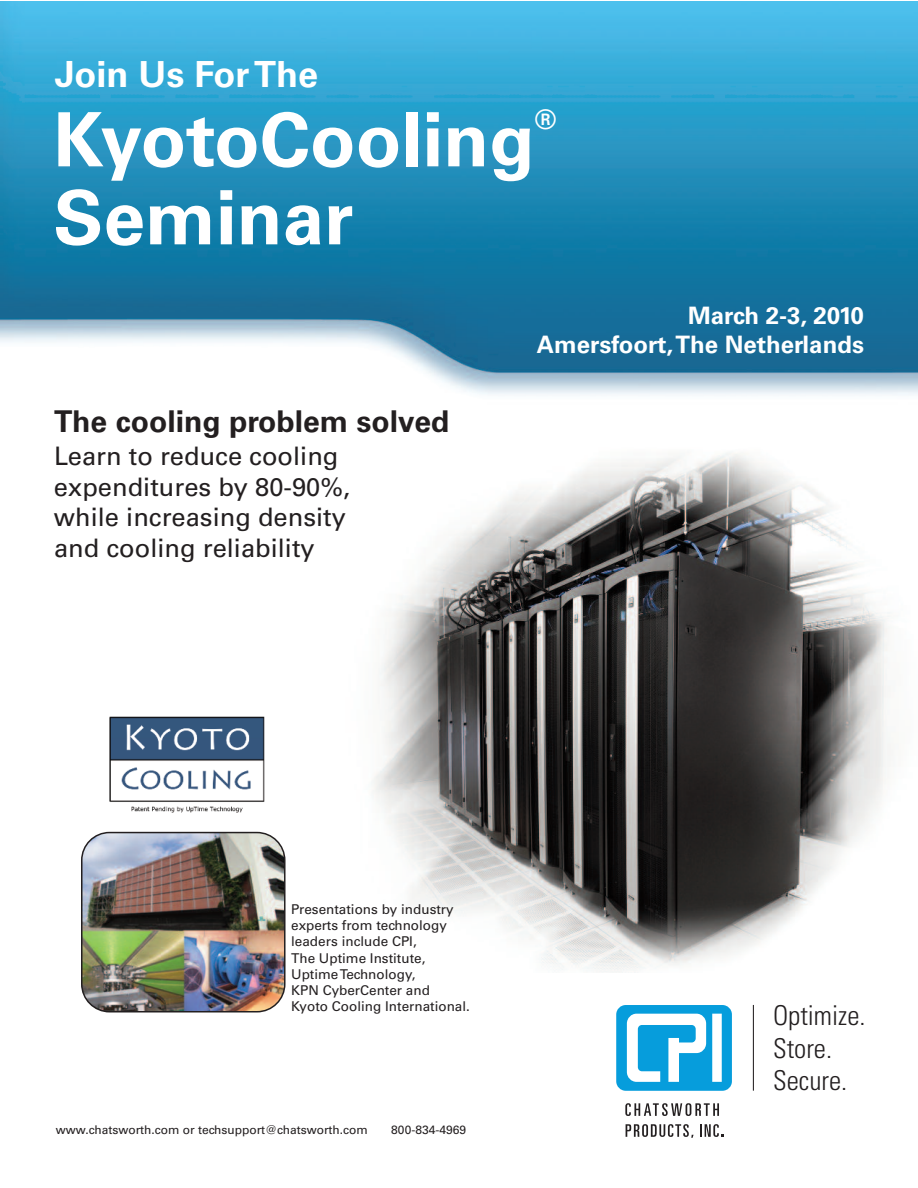
<style>
.page{position:relative;width:918px;height:1188px;background:#fff}
.page>*{position:absolute;margin:0;border:0;box-sizing:border-box;transform-origin:0 0}
.t1{font:700 75px "Univers LT Std";color:#fff}
.t2{font:700 36px "Univers LT Std";color:#fff}
.t3{font:700 30px "Univers LT Std";color:#231f20}
.t4{font:300 condensed 27.3px/32.7px "Univers LT Std";color:#231f20}
.t5{font:700 27px "Univers LT Std";color:#fff}
.t6{font:25.5px/30.6px "Univers LT Std";color:#231f20}
.t7{font:700 24px/28.8px "Univers LT Std";color:#fff;text-align:right}
.t8{font:13.5px/16.2px "Univers LT Std";color:#231f20}
.t9{font:12px "Univers LT Std";color:#231f20}
</style>
<div class="page">
<img style="left:0;top:1px;width:918px;height:394px">
<hr style="left:753px;top:1005px;width:1px;height:86px;background:#231f20">
<svg style="left:625px;top:1103px;width:94px;height:13px"></svg>
<svg style="left:626px;top:1124px;width:68px;height:14px"></svg>
<svg style="left:700px;top:1124px;width:23px;height:13px"></svg>
<svg style="left:616px;top:1005px;width:116px;height:86px"></svg>
<img style="left:106px;top:453px;width:785px;height:519px">
<img style="left:108px;top:716px;width:156px;height:100px">
<img style="left:81px;top:832px;width:205px;height:180px">
<h2 class="t2" style="left:55px;top:61px;width:265px">Join Us ForThe</h2>
<h1 class="t1" style="left:53px;top:112px;width:483px">KyotoCooling</h1>
<h3 class="t5" style="left:535px;top:109px;width:23px">®</h3>
<h1 class="t1" style="left:53px;top:190px;width:302px">Seminar</h1>
<h3 class="t3" style="left:54px;top:411px;width:397px">The cooling problem solved</h3>
<h3 class="t6" style="left:54px;top:443px;width:298px">Learn to reduce cooling expenditures by 80-90%, while increasing density and cooling reliability</h3>
<h3 class="t7" style="left:537px;top:304px;width:329px">March 2-3, 2010<br>Amersfoort,The Netherlands</h3>
<p class="t8" style="left:291px;top:902px;width:180px">Presentations by industry experts from technology leaders include CPI,<br>The Uptime Institute,<br>UptimeTechnology,<br>KPN CyberCenter and<br>Kyoto Cooling International.</p>
<p class="t9" style="left:56px;top:1125px;width:313px">www.chatsworth.com or techsupport@chatsworth.com</p>
<p class="t9" style="left:391px;top:1125px;width:77px">800-834-4969</p>
<h3 class="t4" style="left:773px;top:1001px;width:94px">Optimize.<br>Store.<br>Secure.</h3>
</div>
